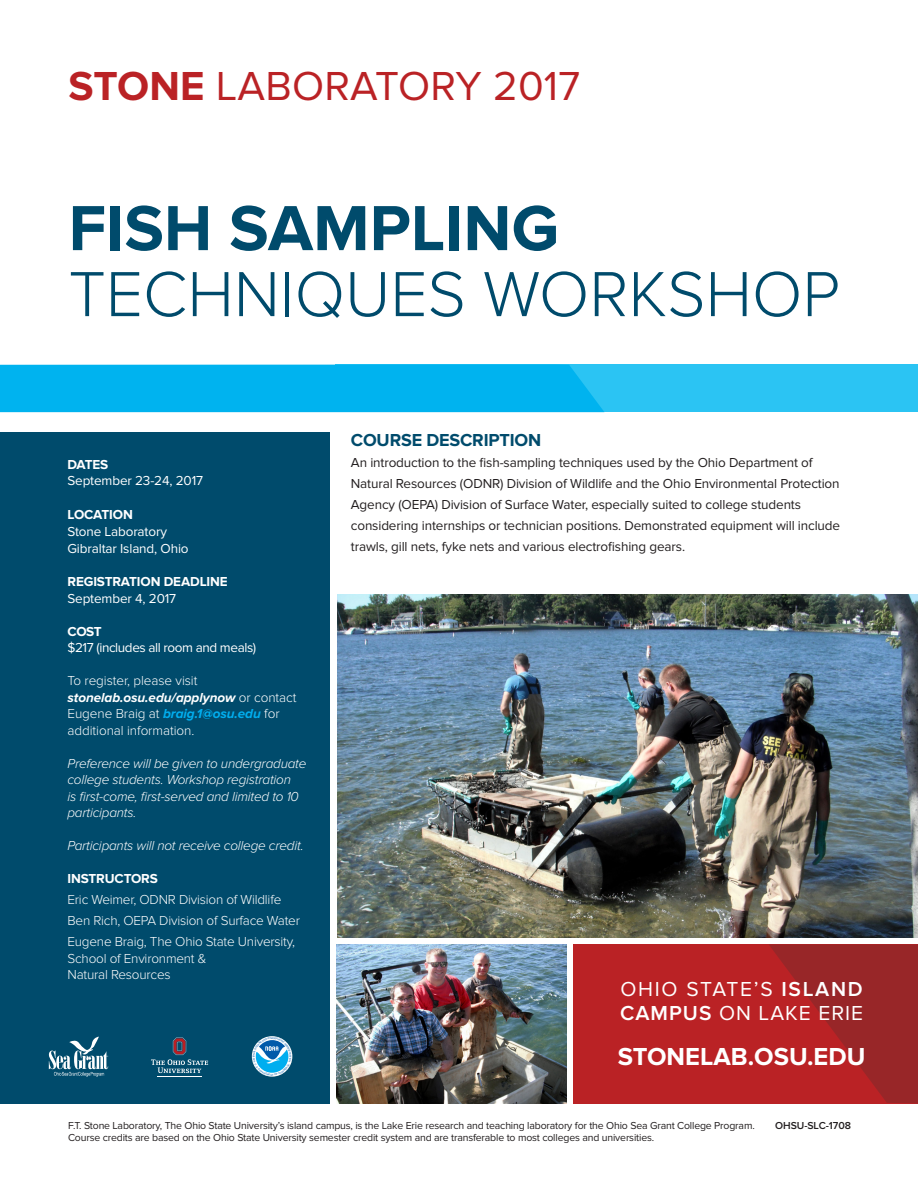
<style>
.page{position:relative;width:918px;height:1188px;background:#fff}
.page>*{position:absolute;margin:0;border:0;box-sizing:border-box;transform-origin:0 0}
.t1{font:300 66px/66px "Proxima Nova";color:#004b6c}
.t2{font:42px "Proxima Nova";letter-spacing:.005em;color:#ba2225}
.t3{font:700 25.5px "Proxima Nova";color:#fff}
.t4{font:21px "Proxima Nova";letter-spacing:.08em;color:#fff}
.t5{font:21px "Proxima Nova";letter-spacing:.05em;color:#fff}
.t6{font:700 18px "Proxima Nova";letter-spacing:-.01em;color:#004b6c}
.t7{font:13.5px/21px "Proxima Nova";letter-spacing:-.01em;color:#231f20}
.t8{font:300 13.5px/16.5px "Proxima Nova";letter-spacing:-.015em;color:#fff}
.t9{font:italic 300 13.5px/16.5px "Proxima Nova";letter-spacing:-.015em;color:#fff}
.t10{font:13.5px "Proxima Nova";letter-spacing:-.01em;color:#fff}
.t11{font:700 13.5px "Proxima Nova";letter-spacing:-.01em;color:#fff}
.t12{font:13.5px "Proxima Nova";letter-spacing:-.03em;color:#fff}
.t13{font:10.5px/12.6px "Proxima Nova";letter-spacing:-.015em;color:#231f20}
.t14{font:600 10.5px "Proxima Nova";letter-spacing:-.005em;color:#231f20}
.s1{font-weight:700}
.s2{font-weight:700;font-style:italic}
.s3{font-weight:700;font-style:italic;color:#00aeef}
.s4{font-weight:600}
</style>
<div class="page">
<div style="left:0;top:432px;width:330px;height:672px;background:#004b6c"></div>
<svg style="left:49px;top:1037px;width:59px;height:40px"></svg>
<svg style="left:252px;top:1036px;width:40px;height:41px"></svg>
<svg style="left:151px;top:1038px;width:57px;height:35px"></svg>
<hr style="left:157px;top:1076px;width:45px;height:1px;background:#fff">
<div style="left:573px;top:944px;width:345px;height:160px;background:#ba2225"></div>
<svg style="left:769px;top:944px;width:149px;height:160px"></svg>
<div style="left:336px;top:364px;width:582px;height:48px;background:#2bc4f3"></div>
<div style="left:0;top:365px;width:604px;height:47px;background:#00b3ef"></div>
<img style="left:337px;top:944px;width:230px;height:160px">
<img style="left:338px;top:594px;width:580px;height:344px">
<svg style="left:253px;top:1037px;width:38px;height:39px"></svg>
<p class="t2" style="left:69px;top:62px;width:513px"><span class="s1">STONE</span> LABORATORY 2017</p>
<p class="t1" style="left:69px;top:196px;width:773px"><span class="s1">FISH SAMPLING<br></span>TECHNIQUES WORKSHOP</p>
<p class="t11" style="left:68px;top:456px;width:42px">DATES</p>
<p class="t10" style="left:68px;top:473px;width:137px">September 23-24, 2017</p>
<p class="t11" style="left:68px;top:507px;width:67px">LOCATION</p>
<p class="t10" style="left:68px;top:524px;width:101px">Stone Laboratory</p>
<p class="t10" style="left:68px;top:541px;width:123px">Gibraltar Island, Ohio</p>
<p class="t11" style="left:68px;top:574px;width:162px">REGISTRATION DEADLINE</p>
<p class="t10" style="left:68px;top:591px;width:110px">September 4, 2017</p>
<p class="t11" style="left:68px;top:624px;width:36px">COST</p>
<p class="t12" style="left:68px;top:640px;width:190px">$217 (includes all room and meals)</p>
<p class="t8" style="left:68px;top:673px;width:132px">To register, please visit</p>
<p class="t8" style="left:68px;top:689px;width:231px"><span class="s2">stonelab.osu.edu/applynow</span> or contact<br>Eugene Braig at <span class="s3">braig.1@osu.edu</span> for additional information.</p>
<p class="t9" style="left:68px;top:755px;width:240px">Preference will be given to undergraduate college students. Workshop registration<br>is first-come, first-served and limited to 10 participants.</p>
<p class="t9" style="left:68px;top:838px;width:238px">Participants will not receive college credit.</p>
<p class="t11" style="left:68px;top:871px;width:92px">INSTRUCTORS</p>
<p class="t8" style="left:68px;top:892px;width:215px">Eric Weimer, ODNR Division of Wildlife</p>
<p class="t8" style="left:68px;top:913px;width:234px">Ben Rich, OEPA Division of Surface Water</p>
<p class="t8" style="left:68px;top:934px;width:229px">Eugene Braig, The Ohio State University,</p>
<p class="t8" style="left:68px;top:950px;width:140px">School of Environment &amp;</p>
<p class="t8" style="left:68px;top:966px;width:105px">Natural Resources</p>
<p class="t6" style="left:351px;top:430px;width:192px">COURSE DESCRIPTION</p>
<p class="t7" style="left:351px;top:452px;width:491px">An introduction to the fish-sampling techniques used by the Ohio Department of Natural Resources (ODNR) Division of Wildlife and the Ohio Environmental Protection Agency (OEPA) Division of Surface Water, especially suited to college students considering internships or technician positions. Demonstrated equipment will include trawls, gill nets, fyke nets and various electrofishing gears.</p>
<p class="t4" style="left:621px;top:977px;width:244px">OHIO STATE’S <span class="s4">ISLAND</span></p>
<p class="t5" style="left:620px;top:1001px;width:245px"><span class="s4">CAMPUS</span> ON LAKE ERIE</p>
<p class="t3" style="left:618px;top:1042px;width:249px">STONELAB.OSU.EDU</p>
<p class="t13" style="left:68px;top:1119px;width:688px">F.T. Stone Laboratory, The Ohio State University’s island campus, is the Lake Erie research and teaching laboratory for the Ohio Sea Grant College Program.<br>Course credits are based on the Ohio State University semester credit system and are transferable to most colleges and universities.</p>
<p class="t14" style="left:775px;top:1119px;width:77px">OHSU-SLC-1708</p>
</div>
